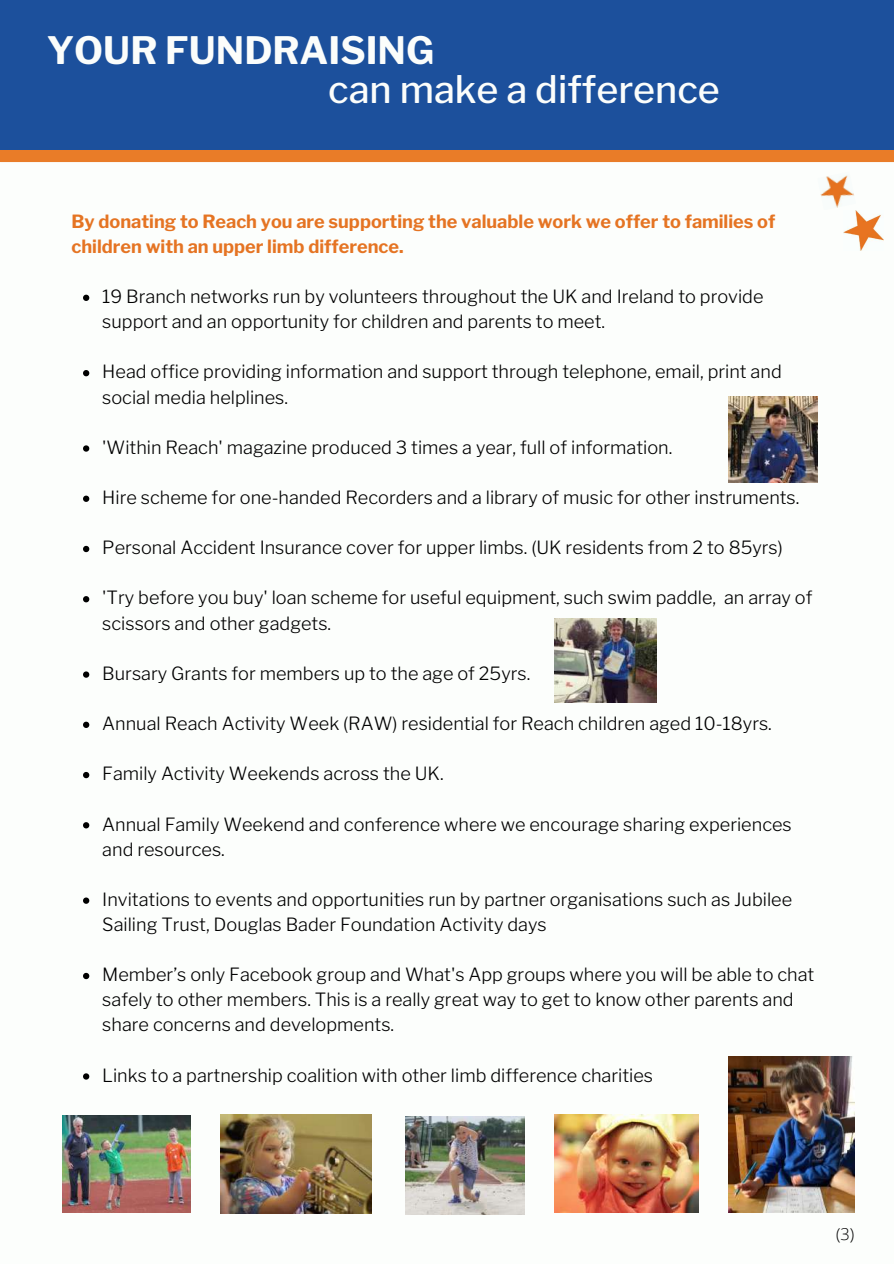
<style>
.page{position:relative;width:894px;height:1264px;background:#fff}
.page>*{position:absolute;margin:0;border:0;box-sizing:border-box;transform-origin:0 0}
.t1{font:500 37.65px "Libre Franklin";color:#fbfdfb}
.t2{font:700 37.5px "Libre Franklin";color:#fbfdfb}
.t3{font:300 18.15px/25px "Libre Franklin";color:#000}
.t4{font:700 18.15px/25px "Libre Franklin";color:#e57423}
.t5{font:300 16.35px "Open Sans";color:#000}
</style>
<div class="page">
<div style="left:0;top:147px;width:893px;height:15px;background:#e97c28"></div>
<div style="left:0;top:0;width:893px;height:150px;background:#1c509c"></div>
<svg style="left:83px;top:295px;width:6px;height:6px"></svg>
<svg style="left:83px;top:370px;width:6px;height:6px"></svg>
<svg style="left:83px;top:445px;width:6px;height:6px"></svg>
<svg style="left:83px;top:495px;width:6px;height:7px"></svg>
<svg style="left:83px;top:546px;width:6px;height:6px"></svg>
<svg style="left:83px;top:596px;width:6px;height:6px"></svg>
<svg style="left:83px;top:671px;width:6px;height:6px"></svg>
<svg style="left:83px;top:721px;width:6px;height:7px"></svg>
<svg style="left:83px;top:772px;width:6px;height:6px"></svg>
<svg style="left:83px;top:822px;width:6px;height:6px"></svg>
<svg style="left:83px;top:897px;width:6px;height:6px"></svg>
<svg style="left:83px;top:972px;width:6px;height:7px"></svg>
<svg style="left:83px;top:1073px;width:6px;height:6px"></svg>
<img style="left:843px;top:211px;width:40px;height:39px">
<img style="left:820px;top:175px;width:34px;height:33px">
<img style="left:728px;top:1056px;width:126px;height:156px">
<img style="left:554px;top:1114px;width:144px;height:98px">
<img style="left:62px;top:1115px;width:129px;height:97px">
<img style="left:406px;top:1116px;width:118px;height:98px">
<img style="left:220px;top:1114px;width:151px;height:99px">
<img style="left:728px;top:396px;width:89px;height:86px">
<img style="left:554px;top:618px;width:102px;height:84px">
<h2 class="t2" style="left:47px;top:28px;width:389px">YOUR FUNDRAISING</h2>
<h1 class="t1" style="left:328px;top:67px;width:393px">can make a difference</h1>
<p class="t4" style="left:71px;top:209px;width:705px">By donating to Reach you are supporting the valuable work we offer to families of children with an upper limb difference.</p>
<p class="t3" style="left:102px;top:284px;width:662px">19 Branch networks run by volunteers throughout the UK and Ireland to provide support and an opportunity for children and parents to meet.</p>
<p class="t3" style="left:102px;top:359px;width:680px">Head office providing information and support through telephone, email, print and social media helplines.</p>
<p class="t3" style="left:102px;top:434px;width:571px">'Within Reach' magazine produced 3 times a year, full of information.</p>
<p class="t3" style="left:102px;top:485px;width:698px">Hire scheme for one-handed Recorders and a library of music for other instruments.</p>
<p class="t3" style="left:102px;top:535px;width:682px">Personal Accident Insurance cover for upper limbs. (UK residents from 2 to 85yrs)</p>
<p class="t3" style="left:102px;top:585px;width:711px">'Try before you buy' loan scheme for useful equipment, such swim paddle, an array of scissors and other gadgets.</p>
<p class="t3" style="left:102px;top:660px;width:429px">Bursary Grants for members up to the age of 25yrs.</p>
<p class="t3" style="left:102px;top:711px;width:671px">Annual Reach Activity Week (RAW) residential for Reach children aged 10-18yrs.</p>
<p class="t3" style="left:102px;top:761px;width:343px">Family Activity Weekends across the UK.</p>
<p class="t3" style="left:102px;top:811px;width:690px">Annual Family Weekend and conference where we encourage sharing experiences and resources.</p>
<p class="t3" style="left:102px;top:886px;width:691px">Invitations to events and opportunities run by partner organisations such as Jubilee<br>Sailing Trust, Douglas Bader Foundation Activity days</p>
<p class="t3" style="left:102px;top:962px;width:713px">Member’s only Facebook group and What's App groups where you will be able to chat safely to other members. This is a really great way to get to know other parents and share concerns and developments.</p>
<p class="t3" style="left:102px;top:1062px;width:552px">Links to a partnership coalition with other limb difference charities</p>
<p class="t5" style="left:835px;top:1221px;width:20px">(3)</p>
</div>
